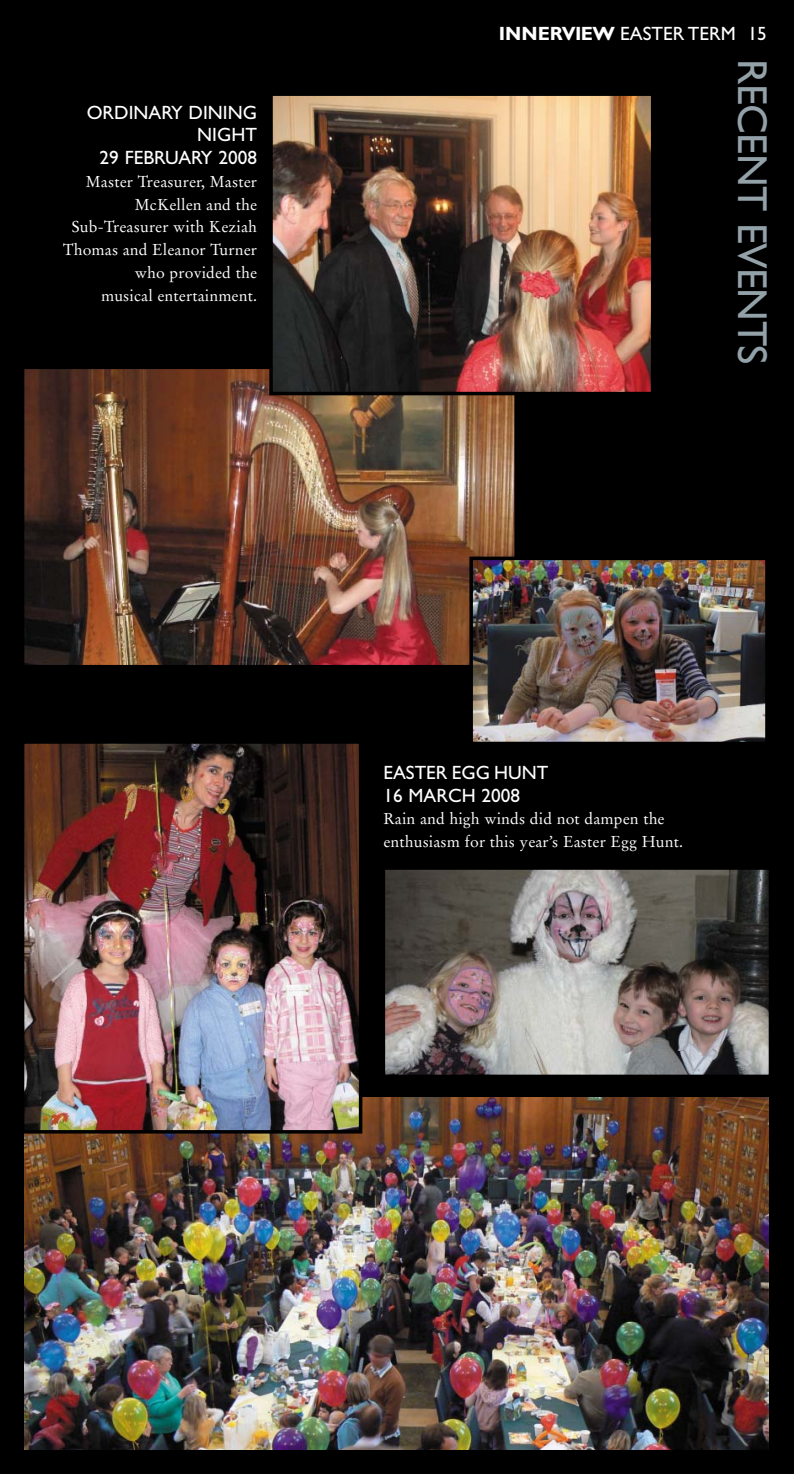
<style>
.page{position:relative;width:794px;height:1474px;background:#fff}
.page>*{position:absolute;margin:0;border:0;box-sizing:border-box;transform-origin:0 0}
.t1{font:42px "Gill Sans CE";letter-spacing:-.015em;color:#93a1a9}
.t2{font:19.25px/22.8px "Gill Sans CE";color:#fff;text-align:right}
.t3{font:15.75px/22.8px "Stempel Garamond";letter-spacing:.01em;color:#fff;text-align:right}
.s1{font-weight:700}
</style>
<div class="page">
<div style="left:0;top:1px;width:793px;height:1472px;background:#000"></div>
<img style="left:24px;top:1097px;width:744px;height:352px">
<img style="left:26px;top:370px;width:487px;height:293px">
<div style="left:21px;top:365px;width:497px;height:303px;border:4px solid #000"></div>
<img style="left:386px;top:871px;width:381px;height:202px">
<div style="left:381px;top:866px;width:391px;height:212px;border:4px solid #000"></div>
<img style="left:474px;top:561px;width:289px;height:179px">
<div style="left:469px;top:556px;width:299px;height:189px;border:4px solid #000"></div>
<img style="left:26px;top:745px;width:331px;height:383px">
<div style="left:21px;top:740px;width:341px;height:393px;border:4px solid #000"></div>
<img style="left:274px;top:97px;width:375px;height:293px">
<div style="left:269px;top:92px;width:385px;height:303px;border:4px solid #000"></div>
<p class="t2" style="left:87px;top:102px;width:172px">ORDINARY DINING<br>NIGHT<br>29 FEBRUARY 2008</p>
<p class="t3" style="left:63px;top:172px;width:195px">Master Treasurer, Master<br>McKellen and the<br>Sub-Treasurer with Keziah<br>Thomas and Eleanor Turner who provided the<br>musical entertainment.</p>
<p class="t2" style="left:499px;top:24px;width:270px"><span class="s1">INNERVIEW</span> EASTER TERM 15</p>
<h1 class="t1" style="left:768px;top:59px;width:307px;rotate:90deg">RECENT EVENTS</h1>
<p class="t2" style="left:383px;top:762px;width:167px;text-align:left">EASTER EGG HUNT<br>16 MARCH 2008</p>
<p class="t3" style="left:383px;top:809px;width:301px;text-align:left">Rain and high winds did not dampen the enthusiasm for this year’s Easter Egg Hunt.</p>
</div>
